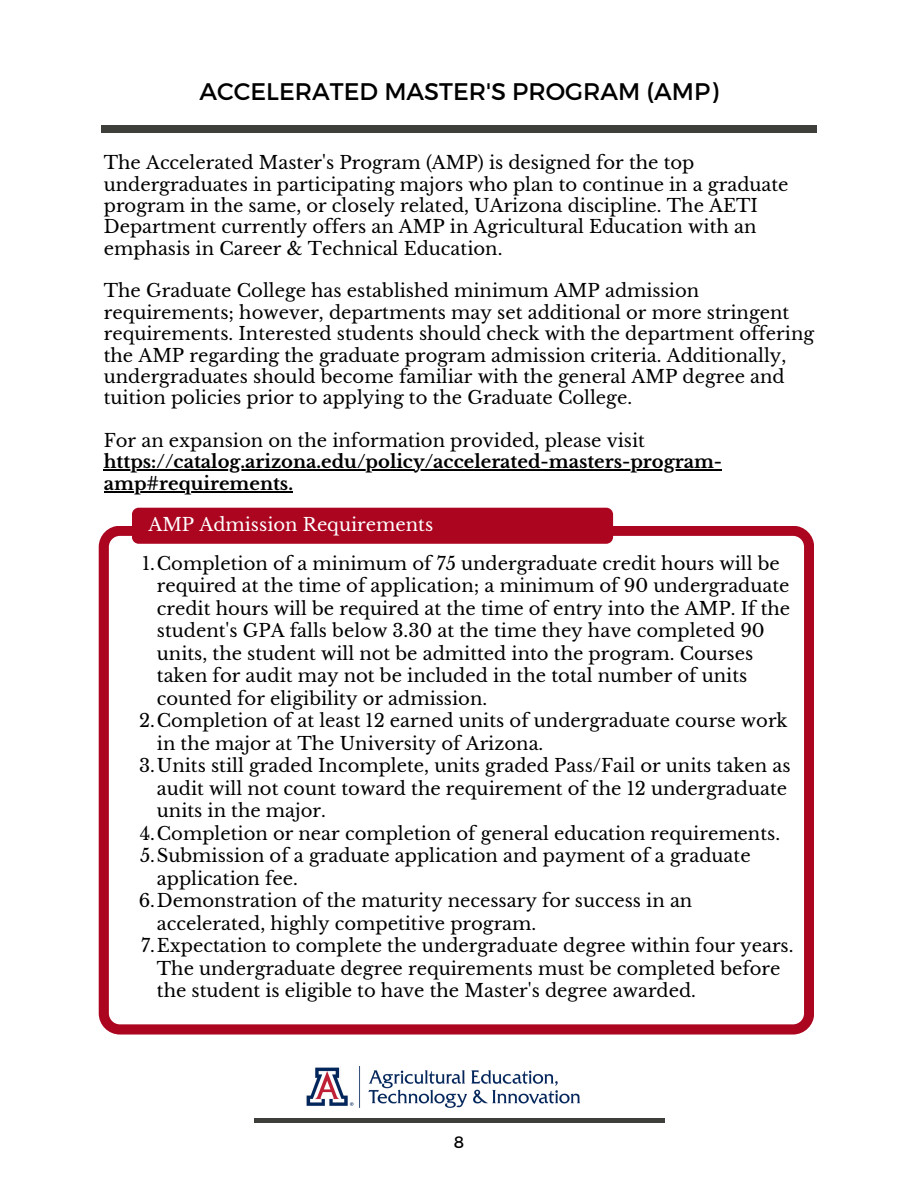
<style>
.page{position:relative;width:918px;height:1188px;background:#fff}
.page>*{position:absolute;margin:0;border:0;box-sizing:border-box;transform-origin:0 0}
.t1{font:24px "Montserrat";color:#000}
.t2{font:18px/22.5px "Libre Baskerville";color:#000}
.t3{font:700 18px/21.3px "Libre Baskerville";color:#000}
.t4{font:18px "Libre Baskerville";color:#fff}
.t5{font:16.5px "Montserrat";color:#000}
.s1{font-weight:400}
</style>
<div class="page">
<div style="left:101px;top:125px;width:716px;height:8px;background:#3e3e3a"></div>
<img style="left:306px;top:1066px;width:274px;height:42px">
<hr style="left:254px;top:1118px;width:411px;height:4px;background:#3e3e3a">
<hr style="left:104px;top:470px;width:618px;height:1px;background:#000">
<hr style="left:104px;top:491px;width:184px;height:1px;background:#000">
<svg style="left:99px;top:526px;width:715px;height:509px"></svg>
<div style="left:132px;top:508px;width:481px;height:36px;background:#ab0520;border-radius:7px"></div>
<p class="t1" style="left:199px;top:76px;width:521px">ACCELERATED MASTER'S PROGRAM (AMP)</p>
<p class="t2" style="left:104px;top:152px;width:686px;line-height:21.3px">The Accelerated Master's Program (AMP) is designed for the top undergraduates in participating majors who plan to continue in a graduate program in the same, or closely related, UArizona discipline. The AETI Department currently offers an AMP in Agricultural Education with an emphasis in Career &amp; Technical Education.</p>
<p class="t2" style="left:104px;top:281px;width:712px;line-height:21.3px">The Graduate College has established minimum AMP admission requirements; however, departments may set additional or more stringent requirements. Interested students should check with the department offering the AMP regarding the graduate program admission criteria. Additionally, undergraduates should become familiar with the general AMP degree and tuition policies prior to applying to the Graduate College.</p>
<p class="t3" style="left:104px;top:430px;width:620px"><span class="s1">For an expansion on the information provided, please visit </span>https://catalog.arizona.edu/policy/accelerated-masters-program&shy;amp#requirements.</p>
<p class="t4" style="left:148px;top:514px;width:286px">AMP Admission Requirements</p>
<p class="t2" style="left:157px;top:552px;width:635px;text-indent:-15px">1.Completion of a minimum of 75 undergraduate credit hours will be required at the time of application; a minimum of 90 undergraduate credit hours will be required at the time of entry into the AMP. If the student's GPA falls below 3.30 at the time they have completed 90 units, the student will not be admitted into the program. Courses taken for audit may not be included in the total number of units counted for eligibility or admission.</p>
<p class="t2" style="left:157px;top:710px;width:632px;text-indent:-18px">2.Completion of at least 12 earned units of undergraduate course work in the major at The University of Arizona.</p>
<p class="t2" style="left:157px;top:755px;width:635px;text-indent:-18px">3.Units still graded Incomplete, units graded Pass/Fail or units taken as audit will not count toward the requirement of the 12 undergraduate units in the major.</p>
<p class="t2" style="left:140px;top:822px;width:642px">4.Completion or near completion of general education requirements.</p>
<p class="t2" style="left:157px;top:845px;width:595px;text-indent:-17px">5.Submission of a graduate application and payment of a graduate application fee.</p>
<p class="t2" style="left:157px;top:890px;width:537px;text-indent:-18px">6.Demonstration of the maturity necessary for success in an accelerated, highly competitive program.</p>
<p class="t2" style="left:157px;top:935px;width:638px;text-indent:-16px">7.Expectation to complete the undergraduate degree within four years.<br>The undergraduate degree requirements must be completed before the student is eligible to have the Master's degree awarded.</p>
<p class="t5" style="left:454px;top:1131px;width:12px">8</p>
</div>
